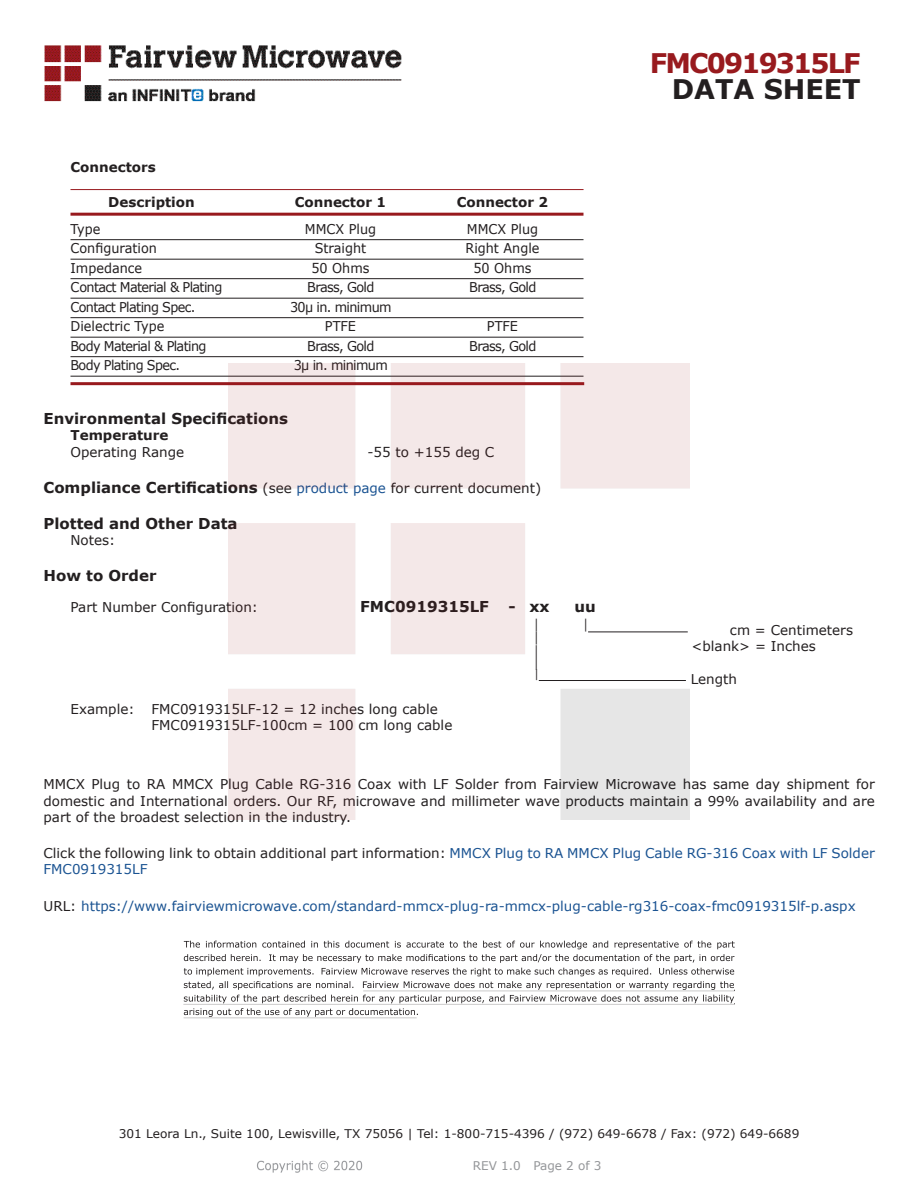
<style>
.page{position:relative;width:918px;height:1188px;background:#fff}
.page>*{position:absolute;margin:0;border:0;box-sizing:border-box;transform-origin:0 0}
.FM{font:700 27px "Verdana";letter-spacing:-.07em;color:#981a1e}
.t1{font:700 27px "Verdana";color:#231f20}
.Specs_Para{font:25.8px "Verdana";color:#231f20;scale:.39 1}
.Head1_for_Compliance{font:700 15px "Verdana";color:#231f20}
.Head1{font:700 15px "Verdana";color:#231f20}
.Specs_Para-2{font:700 15px "Verdana";color:#231f20}
.Web_Description_Para{font:13.5px/16.2px "Verdana";color:#231f20;text-align:justify}
.Table_Body_Connector{font:13.5px "Verdana";letter-spacing:-.05em;color:#231f20;scale:.95 1}
.Specs_Para-3{font:13.5px "Verdana";color:#231f20}
.Web_Description_Para-2{font:13.5px/16.2px "Verdana";color:#1a5392}
.URL_para{font:13.5px "Verdana";color:#1a5392}
.Table_Body_Connector-2{font:13.5px "Verdana";color:#231f20;scale:.95 1}
.Table_Header_Connect{font:700 13.5px "Verdana";color:#231f20}
.Head2_after_Head1{font:700 13.5px "Verdana";color:#231f20}
.Head2{font:700 13.5px "Verdana";color:#231f20}
.Specs_Para-4{font:13.5px "Verdana";color:#231f20;scale:.75 1}
.t2{font:12px "Verdana";color:#231f20}
.REV_Info{font:12px "Verdana";color:#939598}
.Specs_Para-5{font:11.25px "Verdana";color:#231f20;scale:.86 1}
.s1{font-weight:400;font-size:13.5px}
.s2{font-weight:400;font-size:13.5px;color:#1a5392}
.s3{color:#231f20}
</style>
<div class="page">
<hr style="left:70px;top:189px;width:514px;height:1px;background:#981a1e">
<hr style="left:70px;top:213px;width:514px;height:3px;background:#981a1e">
<hr style="left:70px;top:239px;width:514px;height:1px;background:#231f20">
<hr style="left:70px;top:259px;width:514px;height:1px;background:#231f20">
<hr style="left:70px;top:278px;width:514px;height:1px;background:#231f20">
<hr style="left:70px;top:298px;width:514px;height:1px;background:#231f20">
<hr style="left:70px;top:317px;width:514px;height:1px;background:#231f20">
<hr style="left:70px;top:337px;width:514px;height:1px;background:#231f20">
<hr style="left:70px;top:356px;width:514px;height:1px;background:#231f20">
<hr style="left:70px;top:376px;width:514px;height:1px;background:#231f20">
<hr style="left:70px;top:382px;width:514px;height:3px;background:#981a1e">
<svg style="left:184px;top:941px;width:551px;height:76px"></svg>
<hr style="left:363px;top:991px;width:372px;height:1px;background:#231f20">
<hr style="left:183px;top:1004px;width:551px;height:1px;background:#231f20">
<hr style="left:184px;top:1017px;width:233px;height:1px;background:#231f20">
<img style="left:257px;top:1160px;width:106px;height:13px">
<img style="left:228px;top:364px;width:462px;height:456px">
<img style="left:44px;top:45px;width:358px;height:57px">
<p class="FM" style="left:650px;top:44px;width:213px">FMC0919315LF</p>
<p class="t1" style="left:672px;top:70px;width:191px">DATA SHEET</p>
<p class="Head2" style="left:70px;top:158px;width:87px">Connectors</p>
<p class="Table_Header_Connect" style="left:108px;top:192px;width:88px">Description</p>
<p class="Table_Header_Connect" style="left:295px;top:192px;width:93px">Connector 1</p>
<p class="Table_Header_Connect" style="left:457px;top:192px;width:93px">Connector 2</p>
<p class="Table_Body_Connector" style="left:70px;top:219px;width:33px">Type</p>
<p class="Table_Body_Connector-2" style="left:305px;top:219px;width:76px">MMCX Plug</p>
<p class="Table_Body_Connector-2" style="left:467px;top:219px;width:76px">MMCX Plug</p>
<p class="Table_Body_Connector-2" style="left:70px;top:239px;width:92px">Configuration</p>
<p class="Table_Body_Connector-2" style="left:315px;top:239px;width:56px">Straight</p>
<p class="Table_Body_Connector-2" style="left:465px;top:239px;width:80px">Right Angle</p>
<p class="Table_Body_Connector-2" style="left:70px;top:258px;width:77px">Impedance</p>
<p class="Table_Body_Connector" style="left:311px;top:258px;width:63px">50 Ohms</p>
<p class="Table_Body_Connector" style="left:473px;top:258px;width:63px">50 Ohms</p>
<p class="Table_Body_Connector" style="left:70px;top:278px;width:161px">Contact Material &amp; Plating</p>
<p class="Table_Body_Connector" style="left:307px;top:278px;width:72px">Brass, Gold</p>
<p class="Table_Body_Connector" style="left:469px;top:278px;width:72px">Brass, Gold</p>
<p class="Table_Body_Connector" style="left:70px;top:297px;width:133px">Contact Plating Spec.</p>
<p class="Table_Body_Connector" style="left:290px;top:297px;width:108px">30µ in. minimum</p>
<p class="Table_Body_Connector-2" style="left:70px;top:317px;width:100px">Dielectric Type</p>
<p class="Table_Body_Connector" style="left:325px;top:317px;width:34px">PTFE</p>
<p class="Table_Body_Connector" style="left:487px;top:317px;width:34px">PTFE</p>
<p class="Table_Body_Connector" style="left:70px;top:336px;width:145px">Body Material &amp; Plating</p>
<p class="Table_Body_Connector" style="left:307px;top:336px;width:72px">Brass, Gold</p>
<p class="Table_Body_Connector" style="left:469px;top:336px;width:72px">Brass, Gold</p>
<p class="Table_Body_Connector" style="left:70px;top:356px;width:117px">Body Plating Spec.</p>
<p class="Table_Body_Connector" style="left:294px;top:356px;width:101px">3µ in. minimum</p>
<p class="Head1" style="left:44px;top:408px;width:246px">Environmental Specifications</p>
<p class="Head2_after_Head1" style="left:70px;top:426px;width:100px">Temperature</p>
<p class="Specs_Para-3" style="left:70px;top:442px;width:115px">Operating Range</p>
<p class="Specs_Para-3" style="left:368px;top:442px;width:128px">-55 to +155 deg C</p>
<p class="Head1_for_Compliance" style="left:44px;top:476px;width:499px">Compliance Certifications <span class="s1">(see</span> <span class="s2">product page</span> <span class="s1">for current document)</span></p>
<p class="Head1_for_Compliance" style="left:44px;top:512px;width:196px">Plotted and Other Data</p>
<p class="Specs_Para-3" style="left:70px;top:531px;width:46px">Notes:</p>
<p class="Head1_for_Compliance" style="left:44px;top:565px;width:115px">How to Order</p>
<p class="Specs_Para-3" style="left:70px;top:598px;width:189px">Part Number Configuration:</p>
<p class="Specs_Para-2" style="left:360px;top:596px;width:130px">FMC0919315LF</p>
<p class="Specs_Para-2" style="left:509px;top:596px;width:43px">- xx</p>
<p class="Specs_Para-2" style="left:575px;top:596px;width:23px">uu</p>
<p class="Specs_Para-4" style="left:534px;top:615px;width:8px">|</p>
<p class="Specs_Para-4" style="left:584px;top:615px;width:8px">|</p>
<p class="Specs_Para-3" style="left:730px;top:621px;width:125px">cm = Centimeters</p>
<p class="Specs_Para-4" style="left:534px;top:628px;width:8px">|</p>
<p class="Specs_Para-3" style="left:692px;top:637px;width:126px">&lt;blank&gt; = Inches</p>
<p class="Specs_Para" style="left:534px;top:638px;width:13px">|</p>
<p class="Specs_Para-5" style="left:534px;top:666px;width:7px">|</p>
<p class="Specs_Para-3" style="left:691px;top:670px;width:48px">Length</p>
<p class="Specs_Para-3" style="left:70px;top:699px;width:66px">Example:</p>
<p class="Specs_Para-3" style="left:152px;top:699px;width:288px">FMC0919315LF-12 = 12 inches long cable</p>
<p class="Specs_Para-3" style="left:152px;top:716px;width:302px">FMC0919315LF-100cm = 100 cm long cable</p>
<p class="Web_Description_Para" style="left:44px;top:776px;width:833px">MMCX Plug to RA MMCX Plug Cable RG-316 Coax with LF Solder from Fairview Microwave has same day shipment for domestic and International orders. Our RF, microwave and millimeter wave products maintain a 99% availability and are part of the broadest selection in the industry.</p>
<p class="Web_Description_Para-2" style="left:44px;top:845px;width:833px"><span class="s3">Click the following link to obtain additional part information:</span> MMCX Plug to RA MMCX Plug Cable RG-316 Coax with LF Solder<br>FMC0919315LF</p>
<p class="URL_para" style="left:44px;top:897px;width:814px"><span class="s3">URL:</span> https://www.fairviewmicrowave.com/standard-mmcx-plug-ra-mmcx-plug-cable-rg316-coax-fmc0919315lf-p.aspx</p>
<p class="t2" style="left:119px;top:1125px;width:682px">301 Leora Ln., Suite 100, Lewisville, TX 75056 | Tel: 1-800-715-4396 / (972) 649-6678 / Fax: (972) 649-6689</p>
<p class="REV_Info" style="left:473px;top:1157px;width:130px">REV 1.0 Page 2 of 3</p>
</div>
